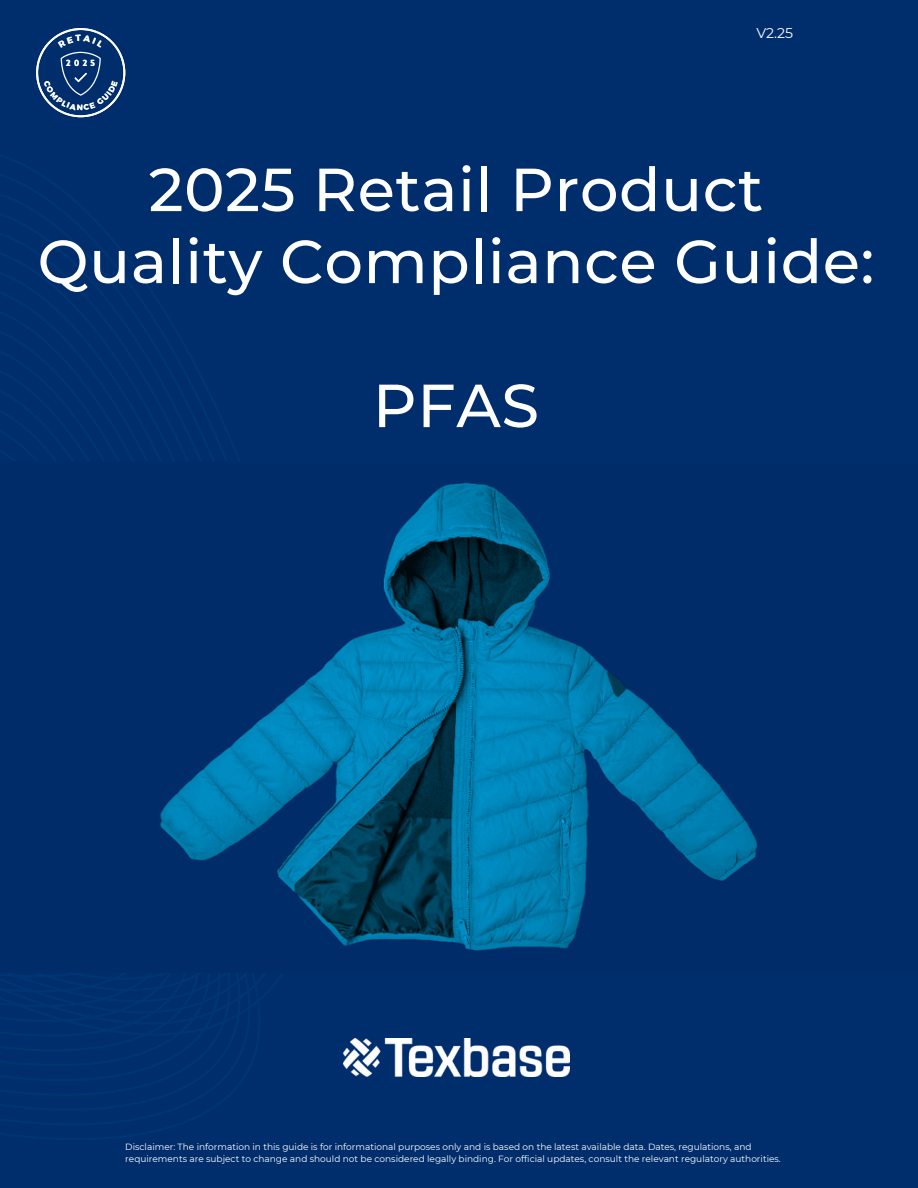
<style>
.page{position:relative;width:918px;height:1188px;background:#002e6d}
.page>*{position:absolute;margin:0;border:0;box-sizing:border-box;transform-origin:0 0}
.t1{font:500 60.75px/72px "Montserrat";letter-spacing:.01em;color:#fff;text-align:center}
.t2{font:14.1px "Montserrat";color:#fff}
.t3{font:9px/12px "Montserrat";color:#fff}
.t4{font:900 8.7px "Lovelo";color:#fff}
</style>
<div class="page">
<img style="left:343px;top:1038px;width:226px;height:38px">
<img style="left:160px;top:483px;width:598px;height:468px">
<svg style="left:36px;top:28px;width:89px;height:89px"></svg>
<p class="t4" style="left:66px;top:60px;width:30px">2025</p>
<p class="t2" style="left:756px;top:25px;width:38px">V2.25</p>
<h2 class="t1" style="left:38px;top:153px;width:838px">2025 Retail Product<br>Quality Compliance Guide:</h2>
<h1 class="t1" style="left:373px;top:369px;width:168px">PFAS</h1>
<p class="t3" style="left:125px;top:1141px;width:657px">Disclaimer: The information in this guide is for informational purposes only and is based on the latest available data. Dates, regulations, and requirements are subject to change and should not be considered legally binding. For official updates, consult the relevant regulatory authorities.</p>
</div>
